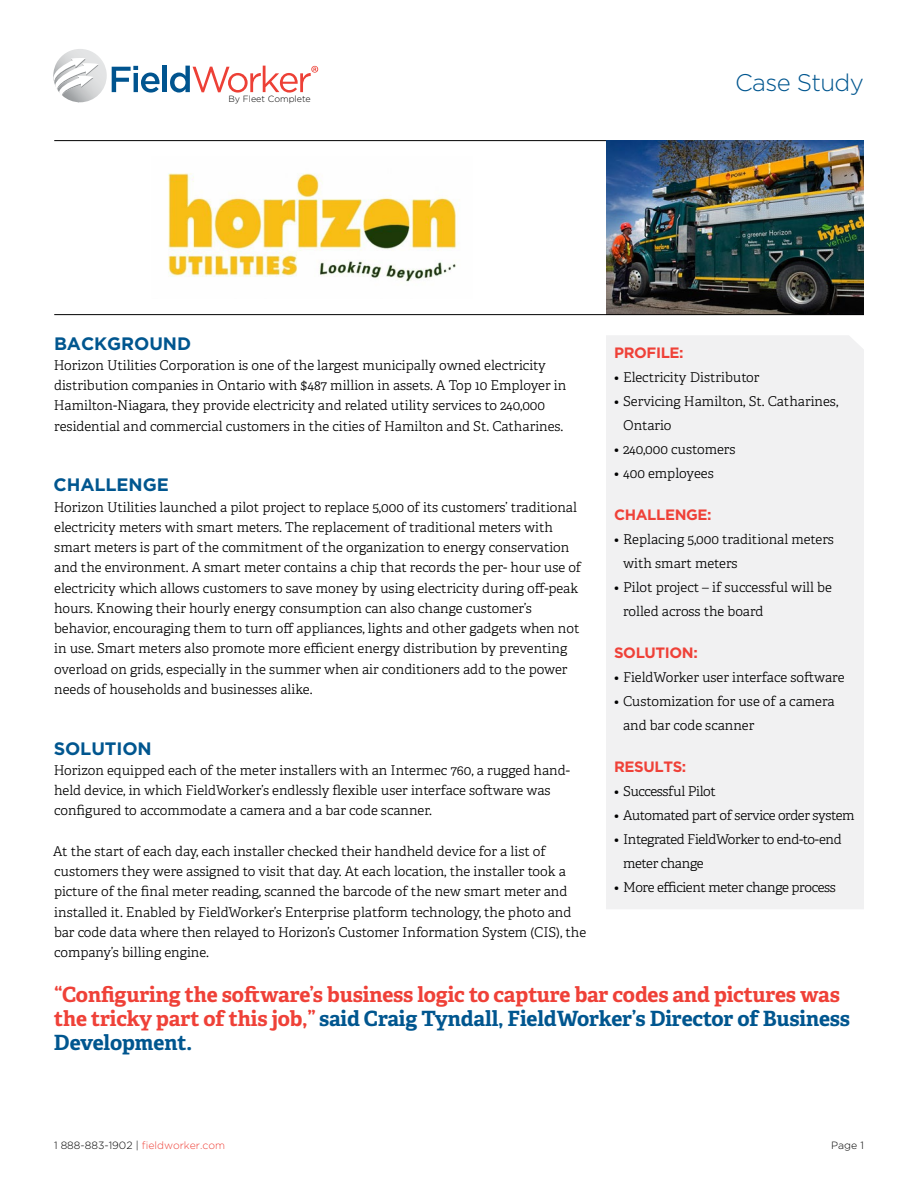
<style>
.page{position:relative;width:918px;height:1188px;background:#fff}
.page>*{position:absolute;margin:0;border:0;box-sizing:border-box;transform-origin:0 0}
.t1{font:300 24px "Gotham";letter-spacing:-.025em;color:#00568f}
.t2{font:700 21px/24px "Adelle";letter-spacing:-.005em;color:#ef4138}
.t3{font:700 18px "Gotham";letter-spacing:-.005em;color:#00568f}
.t4{font:700 15px "Gotham";letter-spacing:-.025em;color:#ef4138}
.t5{font:300 13.5px/20.2px "Adelle";color:#000}
.t6{font:300 13.5px/24px "Adelle";letter-spacing:-.025em;color:#000}
.t7{font:300 10.5px "Gotham";color:#ef4138}
.t8{font:300 10.5px "Gotham";color:#000}
.t9{font:300 9px "Gotham";color:#000}
.s1{color:#00568f}
.s2{color:#000}
</style>
<div class="page">
<hr style="left:54px;top:140px;width:810px;height:1px;background:#000">
<svg style="left:53px;top:49px;width:107px;height:53px"></svg>
<hr style="left:163px;top:66px;width:4px;height:26px;background:#00548f">
<svg style="left:170px;top:66px;width:148px;height:27px"></svg>
<img style="left:606px;top:141px;width:258px;height:173px">
<hr style="left:54px;top:314px;width:810px;height:1px;background:#000">
<div style="left:606px;top:335px;width:258px;height:574px;background:#f1f1f2"></div>
<img style="left:168px;top:173px;width:291px;height:109px">
<p class="t9" style="left:228px;top:94px;width:84px">By Fleet Complete</p>
<h1 class="t1" style="left:735px;top:70px;width:130px">Case Study</h1>
<h3 class="t3" style="left:54px;top:333px;width:139px">BACKGROUND</h3>
<p class="t5" style="left:54px;top:355px;width:514px">Horizon Utilities Corporation is one of the largest municipally owned electricity distribution companies in Ontario with $487 million in assets. A Top 10 Employer in Hamilton-Niagara, they provide electricity and related utility services to 240,000 residential and commercial customers in the cities of Hamilton and St. Catharines.</p>
<p class="t4" style="left:614px;top:344px;width:71px">PROFILE:</p>
<p class="t5" style="left:614px;top:368px;width:147px">• Electricity Distributor</p>
<p class="t5" style="left:623px;top:390px;width:217px;line-height:24px;text-indent:-9px">• Servicing Hamilton, St. Catharines,<br>Ontario</p>
<p class="t5" style="left:614px;top:440px;width:123px">• 240,000 customers</p>
<p class="t5" style="left:614px;top:464px;width:101px">• 400 employees</p>
<p class="t4" style="left:614px;top:506px;width:99px">CHALLENGE:</p>
<p class="t5" style="left:623px;top:528px;width:212px;line-height:24px;text-indent:-9px">• Replacing 5,000 traditional meters with smart meters</p>
<p class="t5" style="left:623px;top:576px;width:210px;line-height:24px;text-indent:-9px">• Pilot project – if successful will be rolled across the board</p>
<p class="t4" style="left:614px;top:644px;width:85px">SOLUTION:</p>
<p class="t5" style="left:614px;top:668px;width:232px">• FieldWorker user interface software</p>
<p class="t5" style="left:623px;top:690px;width:213px;line-height:24px;text-indent:-9px">• Customization for use of a camera and bar code scanner</p>
<p class="t4" style="left:614px;top:758px;width:74px">RESULTS:</p>
<p class="t6" style="left:614px;top:780px;width:103px">• Successful Pilot</p>
<p class="t6" style="left:614px;top:804px;width:242px">• Automated part of service order system</p>
<p class="t6" style="left:623px;top:828px;width:220px;text-indent:-9px">• Integrated FieldWorker to end-to-end meter change</p>
<p class="t6" style="left:614px;top:876px;width:223px">• More efficient meter change process</p>
<h3 class="t3" style="left:54px;top:475px;width:117px">CHALLENGE</h3>
<p class="t5" style="left:54px;top:497px;width:529px">Horizon Utilities launched a pilot project to replace 5,000 of its customers’ traditional electricity meters with smart meters. The replacement of traditional meters with smart meters is part of the commitment of the organization to energy conservation and the environment. A smart meter contains a chip that records the per- hour use of electricity which allows customers to save money by using electricity during off-peak hours. Knowing their hourly energy consumption can also change customer’s behavior, encouraging them to turn off appliances, lights and other gadgets when not in use. Smart meters also promote more efficient energy distribution by preventing overload on grids, especially in the summer when air conditioners add to the power needs of households and businesses alike.</p>
<h3 class="t3" style="left:54px;top:738px;width:100px">SOLUTION</h3>
<p class="t5" style="left:54px;top:760px;width:518px">Horizon equipped each of the meter installers with an Intermec 760, a rugged hand&shy;held device, in which FieldWorker’s endlessly flexible user interface software was configured to accommodate a camera and a bar code scanner.</p>
<p class="t5" style="left:53px;top:841px;width:534px">At the start of each day, each installer checked their handheld device for a list of customers they were assigned to visit that day. At each location, the installer took a picture of the final meter reading, scanned the barcode of the new smart meter and installed it. Enabled by FieldWorker’s Enterprise platform technology, the photo and bar code data where then relayed to Horizon’s Customer Information System (CIS), the company’s billing engine.</p>
<h2 class="t2" style="left:54px;top:982px;width:797px">“Configuring the software’s business logic to capture bar codes and pictures was the tricky part of this job,” <span class="s1">said Craig Tyndall, FieldWorker’s Director of Business<br>Development.</span></h2>
<p class="t7" style="left:54px;top:1139px;width:173px"><span class="s2">1 888-883-1902 |</span> fieldworker.com</p>
<p class="t8" style="left:831px;top:1139px;width:34px">Page 1</p>
</div>
